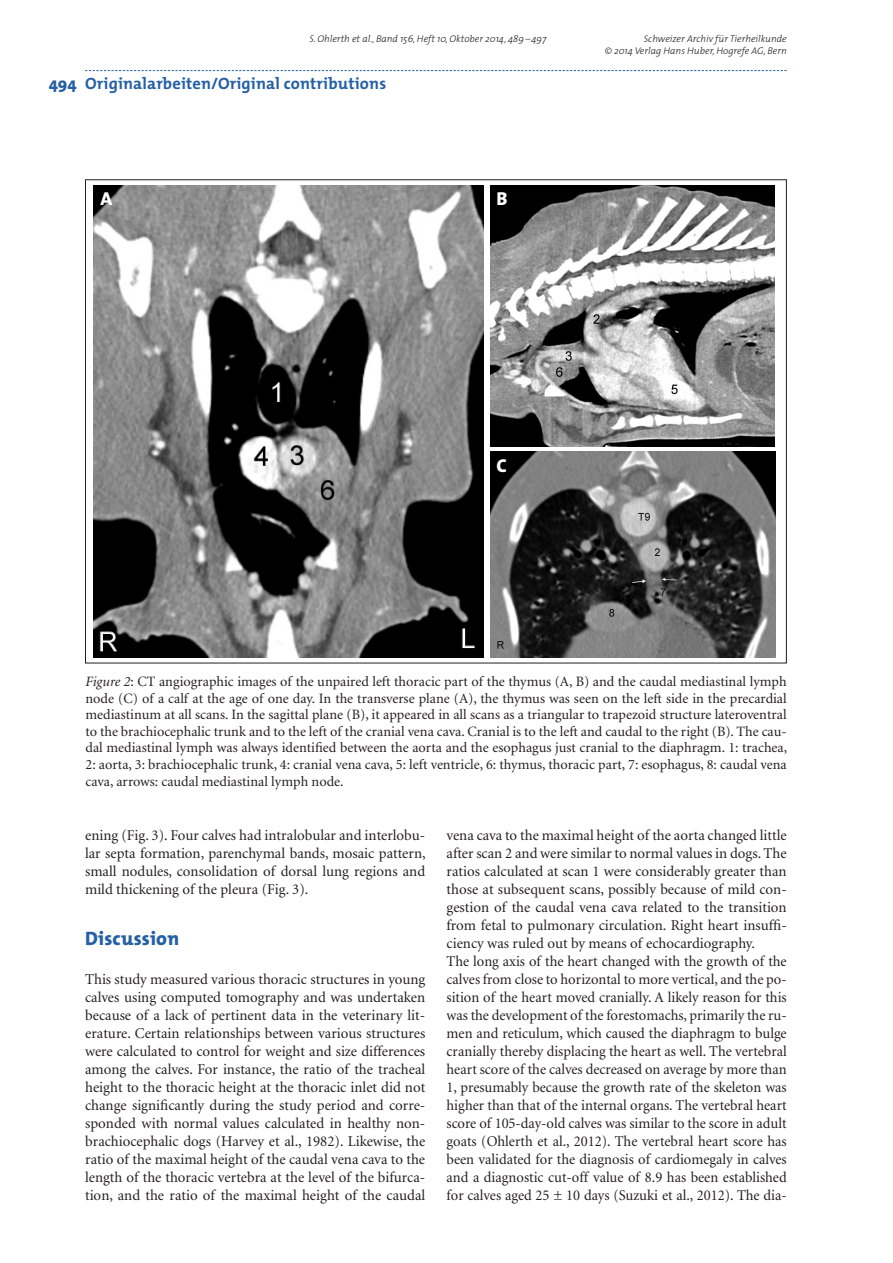
<style>
.page{position:relative;width:893px;height:1263px;background:#fff}
.page>*{position:absolute;margin:0;border:0;box-sizing:border-box;transform-origin:0 0}
.t1{font:800 19.5px "The Mix";letter-spacing:.01em;color:#255fa4}
.t2{font:800 18.75px "The Mix";color:#fff}
.t3{font:700 16.5px "The Mix";letter-spacing:.01em;color:#255fa4}
.t4{font:15px/18px "Minion";color:#231f20;text-align:justify}
.t5{font:14.25px/16.5px "Minion";color:#231f20;text-align:justify}
.t6{font:italic 300 9.75px/12px "The Mix";color:#231f20;text-align:right}
.s1{font-weight:800}
.s2{font-style:italic}
</style>
<div class="page">
<svg style="left:85px;top:70px;width:702px;height:1px"></svg>
<img style="left:94px;top:186px;width:390px;height:471px">
<img style="left:490px;top:186px;width:285px;height:261px">
<img style="left:491px;top:451px;width:284px;height:206px">
<p class="t6" style="left:310px;top:33px;width:238px">S. Ohlerth et al., Band 156, Heft 10, Oktober 2014, 489 – 497</p>
<p class="t6" style="left:605px;top:33px;width:184px">Schweizer Archiv für Tierheilkunde<br>© 2014 Verlag Hans Huber, Hogrefe AG, Bern</p>
<p class="t3" style="left:49px;top:77px;width:339px"><span class="s1">494</span> Originalarbeiten/Original contributions</p>
<p class="t2" style="left:101px;top:191px;width:13px">A</p>
<p class="t2" style="left:496px;top:191px;width:13px">B</p>
<p class="t2" style="left:496px;top:458px;width:12px">C</p>
<p class="t5" style="left:85px;top:675px;width:703px"><span class="s2">Figure 2</span>: CT angiographic images of the unpaired left thoracic part of the thymus (A, B) and the caudal mediastinal lymph node (C) of a calf at the age of one day. In the transverse plane (A), the thymus was seen on the left side in the precardial mediastinum at all scans. In the sagittal plane (B), it appeared in all scans as a triangular to trapezoid structure lateroventral to the brachiocephalic trunk and to the left of the cranial vena cava. Cranial is to the left and caudal to the right (B). The cau&shy;dal mediastinal lymph was always identified between the aorta and the esophagus just cranial to the diaphragm. 1: trachea, 2: aorta, 3: brachiocephalic trunk, 4: cranial vena cava, 5: left ventricle, 6: thymus, thoracic part, 7: esophagus, 8: caudal vena cava, arrows: caudal mediastinal lymph node.</p>
<p class="t4" style="left:85px;top:827px;width:342px">ening (Fig. 3). Four calves had intralobular and interlobu&shy;lar septa formation, parenchymal bands, mosaic pattern, small nodules, consolidation of dorsal lung regions and mild thickening of the pleura (Fig. 3).</p>
<h1 class="t1" style="left:85px;top:931px;width:96px">Discussion</h1>
<p class="t4" style="left:85px;top:971px;width:342px">This study measured various thoracic structures in young calves using computed tomography and was undertaken because of a lack of pertinent data in the veterinary lit&shy;erature. Certain relationships between various structures were calculated to control for weight and size differences among the calves. For instance, the ratio of the tracheal height to the thoracic height at the thoracic inlet did not change significantly during the study period and corre&shy;sponded with normal values calculated in healthy non&shy;brachiocephalic dogs (Harvey et al., 1982). Likewise, the ratio of the maximal height of the caudal vena cava to the length of the thoracic vertebra at the level of the bifurca&shy;tion, and the ratio of the maximal height of the caudal</p>
<p class="t4" style="left:447px;top:827px;width:342px;text-align:left">vena cava to the maximal height of the aorta changed little after scan 2 and were similar to normal values in dogs. The ratios calculated at scan 1 were considerably greater than those at subsequent scans, possibly because of mild con&shy;gestion of the caudal vena cava related to the transition from fetal to pulmonary circulation. Right heart insuffi&shy;ciency was ruled out by means of echocardiography.<br>The long axis of the heart changed with the growth of the calves from close to horizontal to more vertical, and the po&shy;sition of the heart moved cranially. A likely reason for this was the development of the forestomachs, primarily the ru&shy;men and reticulum, which caused the diaphragm to bulge cranially thereby displacing the heart as well. The vertebral heart score of the calves decreased on average by more than 1, presumably because the growth rate of the skeleton was higher than that of the internal organs. The vertebral heart score of 105-day-old calves was similar to the score in adult goats (Ohlerth et al., 2012). The vertebral heart score has been validated for the diagnosis of cardiomegaly in calves and a diagnostic cut-off value of 8.9 has been established for calves aged 25 ± 10 days (Suzuki et al., 2012). The dia-</p>
</div>
